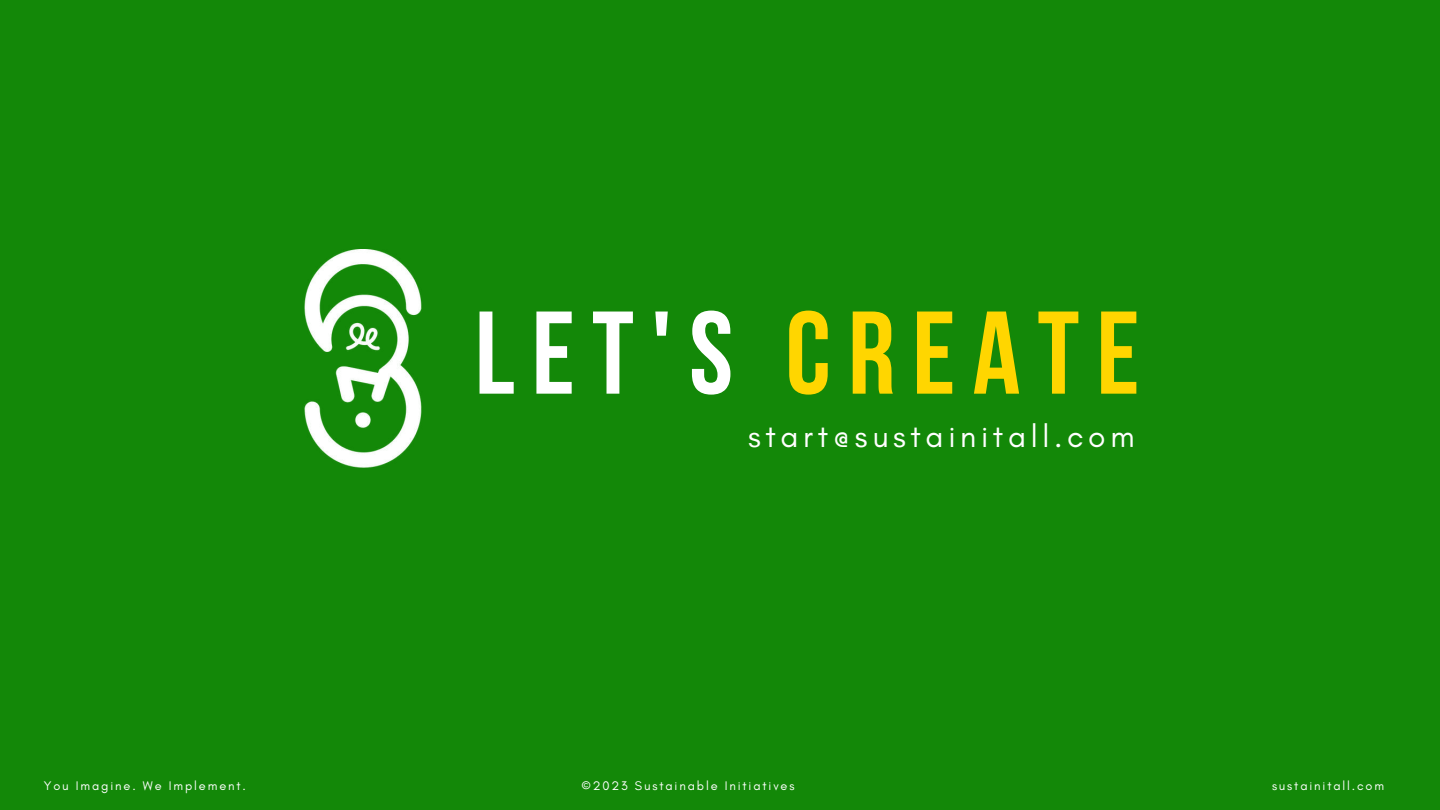
<style>
.page{position:relative;width:1440px;height:810px;background:#138808}
.page>*{position:absolute;margin:0;border:0;box-sizing:border-box;transform-origin:0 0}
.t1{font:700 117.4px "Bebas Neue";letter-spacing:.145em;color:#ffd600}
.t2{font:31.7px "Glacial Indifference";letter-spacing:.145em;color:#fff}
.t3{font:12.7px "Glacial Indifference";letter-spacing:.145em;color:#fff}
.s1{color:#fff}
</style>
<div class="page">
<img style="left:304px;top:250px;width:118px;height:218px">
<h1 class="t1" style="left:475px;top:306px;width:666px"><span class="s1">LET'S</span> CREATE</h1>
<h2 class="t2" style="left:748px;top:417px;width:388px">start@sustainitall.com</h2>
<p class="t3" style="left:44px;top:778px;width:204px">You Imagine. We Implement.</p>
<p class="t3" style="left:581px;top:778px;width:215px">©2023 Sustainable Initiatives</p>
<p class="t3" style="left:1272px;top:778px;width:114px">sustainitall.com</p>
</div>
